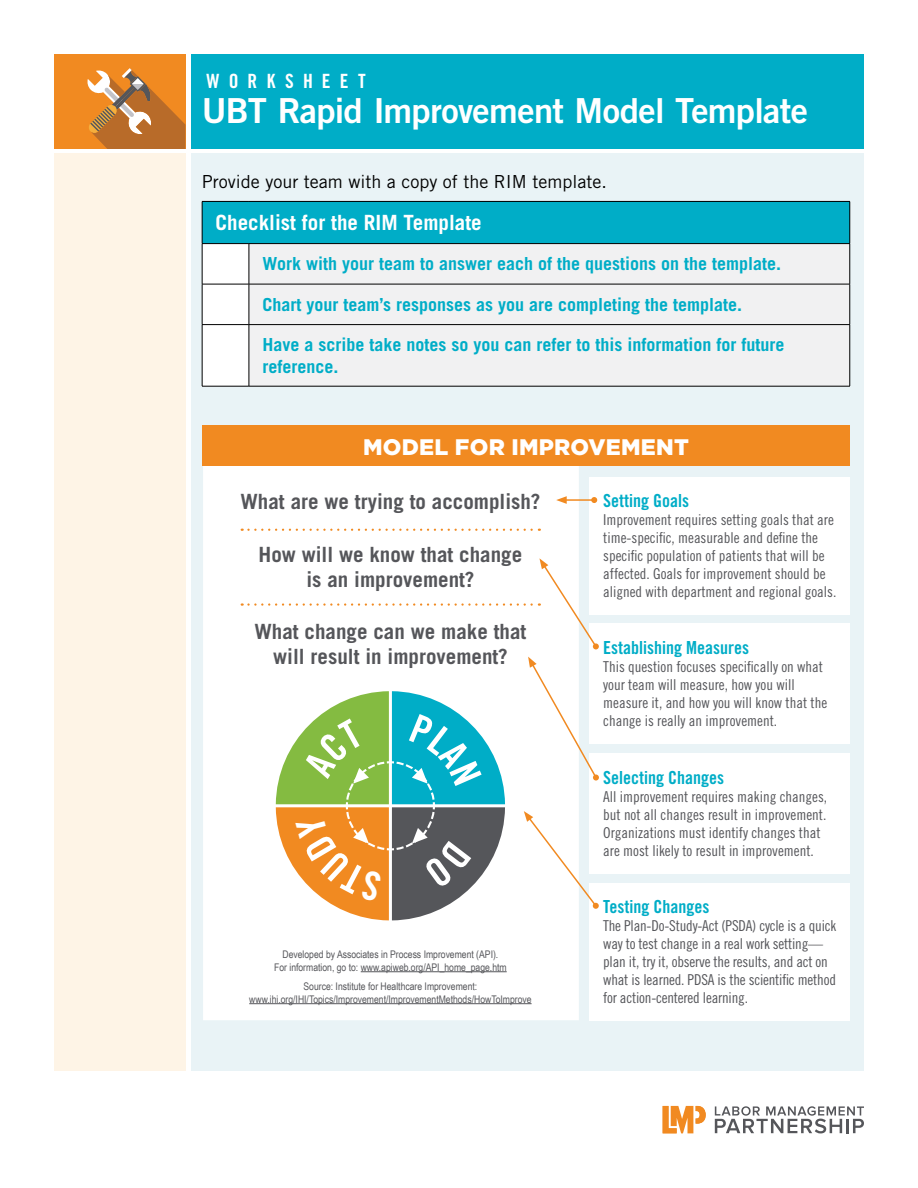
<style>
.page{position:relative;width:918px;height:1188px;background:#fff}
.page>*{position:absolute;margin:0;border:0;box-sizing:border-box;transform-origin:0 0}
.t1{font:34.5px "Trade Gothic LT Std Bd 2";letter-spacing:-.02em;color:#fff}
.t2{font:900 22.5px "Gotham";letter-spacing:.01em;color:#fff}
.t3{font:700 21px/25.2px "Trade Gothic LT Std";color:#55565a;text-align:center}
.t4{font:700 21px "Trade Gothic LT Std";color:#fff}
.t5{font:19.65px "Trade Gothic LT Std Bd Cn 20";letter-spacing:.47em;color:#fff}
.t6{font:700 18px/21.6px "Trade Gothic LT Std";color:#00adc7}
.t7{font:18px "Trade Gothic LT Std Bd Cn 20";color:#00adc7}
.t8{font:18px "Trade Gothic LT Std";color:#000}
.t9{font:15px/18px "Trade Gothic LT Std Cn 18";color:#55565a}
.t10{font:10.5px/12.6px "Arial Narrow";color:#55565a;text-align:center}
</style>
<div class="page">
<div style="left:54px;top:54px;width:132px;height:94px;background:#f18a21"></div>
<svg style="left:87px;top:68px;width:98px;height:80px"></svg>
<div style="left:191px;top:54px;width:673px;height:94px;background:#00adc7"></div>
<div style="left:54px;top:153px;width:132px;height:918px;background:#fef4e6"></div>
<div style="left:191px;top:153px;width:673px;height:918px;background:#e9f3f6"></div>
<svg style="left:715px;top:1106px;width:149px;height:27px"></svg>
<svg style="left:663px;top:1106px;width:43px;height:27px"></svg>
<div style="left:203px;top:466px;width:376px;height:554px;background:#fff"></div>
<div style="left:590px;top:477px;width:260px;height:138px;background:#fff"></div>
<div style="left:590px;top:624px;width:260px;height:120px;background:#fff"></div>
<div style="left:590px;top:753px;width:260px;height:121px;background:#fff"></div>
<div style="left:590px;top:883px;width:260px;height:137px;background:#fff"></div>
<hr style="left:361px;top:971px;width:146px;height:1px;background:#55565a">
<hr style="left:249px;top:1003px;width:283px;height:1px;background:#55565a">
<div style="left:202px;top:426px;width:648px;height:40px;background:#f18a21"></div>
<svg style="left:242px;top:529px;width:298px;height:2px"></svg>
<hr style="left:564px;top:499px;width:30px;height:2px;background:#f18a21">
<svg style="left:591px;top:497px;width:6px;height:6px"></svg>
<svg style="left:556px;top:496px;width:11px;height:8px"></svg>
<svg style="left:524px;top:811px;width:75px;height:98px"></svg>
<svg style="left:528px;top:657px;width:71px;height:124px"></svg>
<div style="left:242px;top:558px;width:357px;height:91px;background:#fff"></div>
<div style="left:202px;top:201px;width:648px;height:43px;background:#00adc7"></div>
<div style="left:203px;top:244px;width:46px;height:142px;background:#fff"></div>
<svg style="left:250px;top:244px;width:600px;height:142px"></svg>
<hr style="left:202px;top:201px;width:47px;height:1px;background:#000">
<hr style="left:202px;top:202px;width:1px;height:41px;background:#000">
<hr style="left:249px;top:201px;width:601px;height:1px;background:#000">
<hr style="left:850px;top:202px;width:1px;height:41px;background:#000">
<hr style="left:202px;top:243px;width:47px;height:1px;background:#000">
<hr style="left:202px;top:244px;width:1px;height:40px;background:#000">
<hr style="left:249px;top:243px;width:601px;height:1px;background:#000">
<hr style="left:249px;top:244px;width:1px;height:40px;background:#000">
<hr style="left:850px;top:244px;width:1px;height:40px;background:#000">
<hr style="left:202px;top:284px;width:47px;height:1px;background:#000">
<hr style="left:202px;top:284px;width:1px;height:40px;background:#000">
<hr style="left:249px;top:284px;width:601px;height:1px;background:#000">
<hr style="left:249px;top:284px;width:1px;height:40px;background:#000">
<hr style="left:850px;top:284px;width:1px;height:40px;background:#000">
<hr style="left:202px;top:324px;width:47px;height:1px;background:#000">
<hr style="left:202px;top:325px;width:1px;height:61px;background:#000">
<hr style="left:249px;top:324px;width:601px;height:1px;background:#000">
<hr style="left:249px;top:325px;width:1px;height:61px;background:#000">
<hr style="left:850px;top:325px;width:1px;height:61px;background:#000">
<hr style="left:202px;top:386px;width:47px;height:1px;background:#000">
<hr style="left:249px;top:386px;width:601px;height:1px;background:#000">
<svg style="left:276px;top:691px;width:229px;height:229px;background:#96ad88"></svg>
<p class="t5" style="left:206px;top:69px;width:161px">WORKSHEET</p>
<p class="t1" style="left:202px;top:89px;width:608px">UBT Rapid Improvement Model Template</p>
<p class="t8" style="left:202px;top:171px;width:406px">Provide your team with a copy of the RIM template.</p>
<p class="t4" style="left:216px;top:210px;width:268px">Checklist for the RIM Template</p>
<p class="t6" style="left:262px;top:253px;width:520px">Work with your team to answer each of the questions on the template.</p>
<p class="t6" style="left:262px;top:293px;width:481px">Chart your team’s responses as you are completing the template.</p>
<p class="t6" style="left:262px;top:334px;width:524px">Have a scribe take notes so you can refer to this information for future reference.</p>
<p class="t2" style="left:363px;top:431px;width:327px">MODEL FOR IMPROVEMENT</p>
<p class="t3" style="left:241px;top:489px;width:301px">What are we trying to accomplish?</p>
<p class="t3" style="left:259px;top:541px;width:265px">How will we know that change is an improvement?</p>
<p class="t3" style="left:254px;top:619px;width:273px">What change can we make that will result in improvement?</p>
<p class="t10" style="left:274px;top:948px;width:234px">Developed by Associates in Process Improvement (API).<br>For information, go to: www.apiweb.org/API_home_page.htm</p>
<p class="t10" style="left:249px;top:980px;width:284px">Source: Institute for Healthcare Improvement: www.ihi.org/IHI/Topics/Improvement/ImprovementMethods/HowToImprove</p>
<p class="t7" style="left:603px;top:490px;width:87px">Setting Goals</p>
<p class="t9" style="left:603px;top:511px;width:235px">Improvement requires setting goals that are time-specific, measurable and define the specific population of patients that will be affected. Goals for improvement should be aligned with department and regional goals.</p>
<p class="t7" style="left:603px;top:637px;width:147px">Establishing Measures</p>
<p class="t9" style="left:603px;top:658px;width:226px">This question focuses specifically on what your team will measure, how you will measure it, and how you will know that the change is really an improvement.</p>
<p class="t7" style="left:603px;top:767px;width:122px">Selecting Changes</p>
<p class="t9" style="left:603px;top:788px;width:226px">All improvement requires making changes, but not all changes result in improvement.<br>Organizations must identify changes that are most likely to result in improvement.</p>
<p class="t7" style="left:603px;top:896px;width:108px">Testing Changes</p>
<p class="t9" style="left:603px;top:917px;width:235px">The Plan-Do-Study-Act (PSDA) cycle is a quick way to test change in a real work setting— plan it, try it, observe the results, and act on what is learned. PDSA is the scientific method for action-centered learning.</p>
</div>
